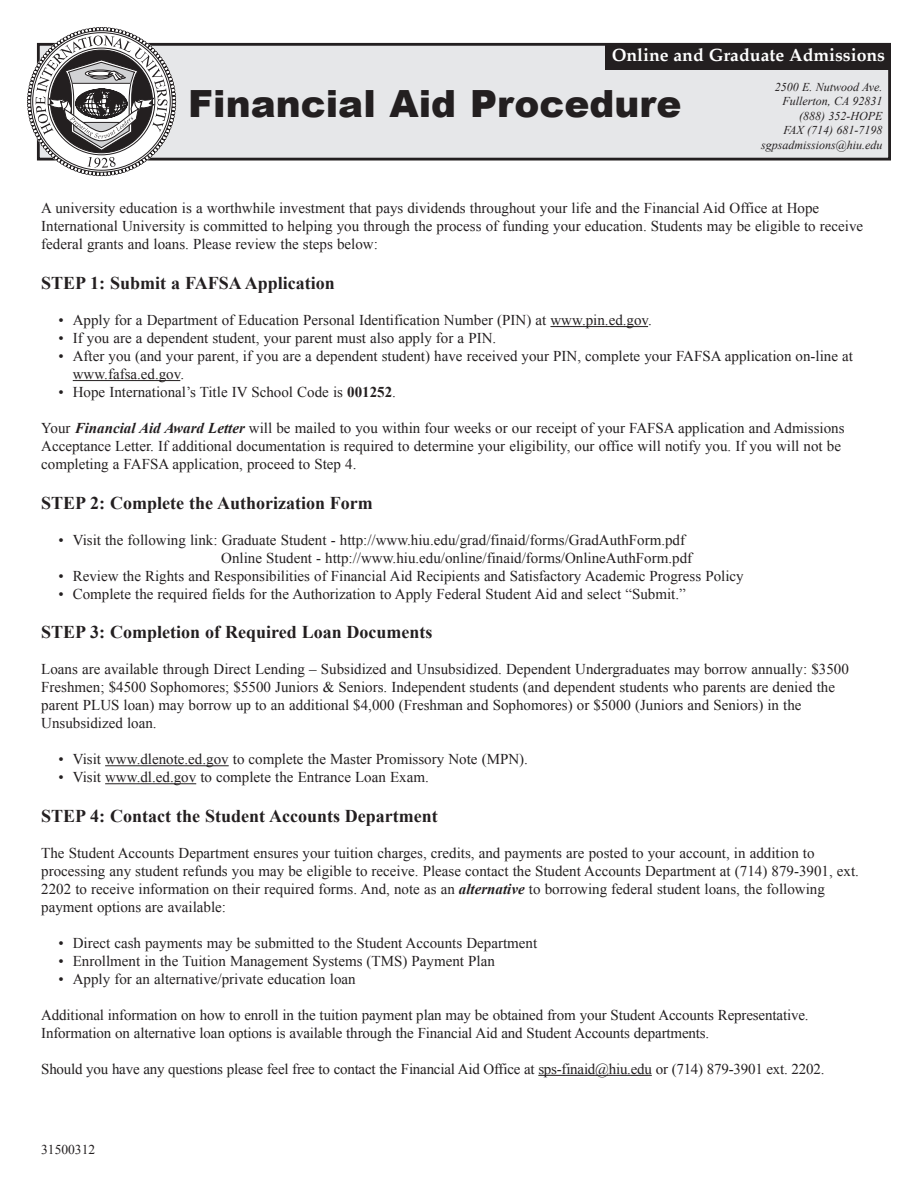
<style>
.page{position:relative;width:918px;height:1188px;background:#fff}
.page>*{position:absolute;margin:0;border:0;box-sizing:border-box;transform-origin:0 0}
.t1{font:900 37.5px "Arial";color:#231f20}
.Body_text{font:700 18px "Times New Roman";color:#231f20}
.t2{font:700 17.7px "Palatino";color:#fff}
.Body_text-2{font:15px/18px "Times New Roman";color:#231f20}
.level_1{font:15px/18px "Times New Roman";color:#231f20}
.t3{font:13.5px "Times New Roman";color:#231f20}
.t4{font:italic 12px "Times New Roman";color:#231f20}
.s1{font-weight:700}
.s2{font-weight:700;font-style:italic}
</style>
<div class="page">
<hr style="left:550px;top:326px;width:98px;height:1px;background:#231f20">
<hr style="left:73px;top:380px;width:107px;height:1px;background:#231f20">
<hr style="left:105px;top:765px;width:124px;height:1px;background:#231f20">
<hr style="left:105px;top:783px;width:91px;height:1px;background:#231f20">
<hr style="left:538px;top:1075px;width:114px;height:1px;background:#231f20">
<div style="left:38px;top:44px;width:852px;height:115px;background:#e6e7e9"></div>
<div style="left:37px;top:43px;width:854px;height:118px;border:3px solid #231f20"></div>
<div style="left:606px;top:44px;width:285px;height:26px;background:#231f20"></div>
<svg style="left:27px;top:27px;width:149px;height:149px"></svg>
<p class="t2" style="left:612px;top:40px;width:275px">Online and Graduate Admissions</p>
<p class="t4" style="left:775px;top:79px;width:109px">2500 E. Nutwood Ave.</p>
<p class="t4" style="left:783px;top:93px;width:102px">Fullerton, CA 92831</p>
<p class="t4" style="left:799px;top:108px;width:85px">(888) 352-HOPE</p>
<p class="t4" style="left:784px;top:122px;width:101px">FAX (714) 681-7198</p>
<p class="t4" style="left:761px;top:136px;width:123px">sgpsadmissions@hiu.edu</p>
<p class="t1" style="left:188px;top:77px;width:495px">Financial Aid Procedure</p>
<p class="Body_text-2" style="left:41px;top:199px;width:823px">A university education is a worthwhile investment that pays dividends throughout your life and the Financial Aid Office at Hope<br>International University is committed to helping you through the process of funding your education. Students may be eligible to receive federal grants and loans. Please review the steps below:</p>
<p class="Body_text" style="left:41px;top:270px;width:295px">STEP 1: Submit a FAFSA Application</p>
<p class="level_1" style="left:58px;top:311px;width:595px">• Apply for a Department of Education Personal Identification Number (PIN) at www.pin.ed.gov.</p>
<p class="level_1" style="left:58px;top:329px;width:439px">• If you are a dependent student, your parent must also apply for a PIN.</p>
<p class="level_1" style="left:73px;top:347px;width:782px;text-indent:-14px">• After you (and your parent, if you are a dependent student) have received your PIN, complete your FAFSA application on-line at www.fafsa.ed.gov.</p>
<p class="level_1" style="left:58px;top:383px;width:339px">• Hope International’s Title IV School Code is <span class="s1">001252</span>.</p>
<p class="level_1" style="left:41px;top:419px;width:805px">Your <span class="s2">Financial Aid Award Letter</span> will be mailed to you within four weeks or our receipt of your FAFSA application and Admissions<br>Acceptance Letter. If additional documentation is required to determine your eligibility, our office will notify you. If you will not be completing a FAFSA application, proceed to Step 4.</p>
<p class="Body_text" style="left:41px;top:490px;width:333px">STEP 2: Complete the Authorization Form</p>
<p class="level_1" style="left:221px;top:530px;width:472px;text-indent:-163px">• Visit the following link: Graduate Student - http://www.hiu.edu/grad/finaid/forms/GradAuthForm.pdf<br>Online Student - http://www.hiu.edu/online/finaid/forms/OnlineAuthForm.pdf</p>
<p class="level_1" style="left:58px;top:566px;width:687px">• Review the Rights and Responsibilities of Financial Aid Recipients and Satisfactory Academic Progress Policy</p>
<p class="level_1" style="left:58px;top:584px;width:629px">• Complete the required fields for the Authorization to Apply Federal Student Aid and select “Submit.”</p>
<p class="Body_text" style="left:41px;top:620px;width:393px">STEP 3: Completion of Required Loan Documents</p>
<p class="Body_text-2" style="left:41px;top:660px;width:809px">Loans are available through Direct Lending – Subsidized and Unsubsidized. Dependent Undergraduates may borrow annually: $3500<br>Freshmen; $4500 Sophomores; $5500 Juniors &amp; Seniors. Independent students (and dependent students who parents are denied the parent PLUS loan) may borrow up to an additional $4,000 (Freshman and Sophomores) or $5000 (Juniors and Seniors) in the Unsubsidized loan.</p>
<p class="level_1" style="left:58px;top:750px;width:471px">• Visit www.dlenote.ed.gov to complete the Master Promissory Note (MPN).</p>
<p class="level_1" style="left:58px;top:768px;width:372px">• Visit www.dl.ed.gov to complete the Entrance Loan Exam.</p>
<p class="Body_text" style="left:41px;top:803px;width:398px">STEP 4: Contact the Student Accounts Department</p>
<p class="Body_text-2" style="left:41px;top:843px;width:819px">The Student Accounts Department ensures your tuition charges, credits, and payments are posted to your account, in addition to processing any student refunds you may be eligible to receive. Please contact the Student Accounts Department at (714) 879-3901, ext.<br>2202 to receive information on their required forms. And, note as an <span class="s2">alternative</span> to borrowing federal student loans, the following payment options are available:</p>
<p class="level_1" style="left:58px;top:933px;width:480px">• Direct cash payments may be submitted to the Student Accounts Department</p>
<p class="level_1" style="left:58px;top:951px;width:438px">• Enrollment in the Tuition Management Systems (TMS) Payment Plan</p>
<p class="level_1" style="left:58px;top:969px;width:299px">• Apply for an alternative/private education loan</p>
<p class="Body_text-2" style="left:41px;top:1005px;width:769px">Additional information on how to enroll in the tuition payment plan may be obtained from your Student Accounts Representative.<br>Information on alternative loan options is available through the Financial Aid and Student Accounts departments.</p>
<p class="Body_text-2" style="left:41px;top:1059px;width:785px">Should you have any questions please feel free to contact the Financial Aid Office at sps-finaid@hiu.edu or (714) 879-3901 ext. 2202.</p>
<p class="t3" style="left:41px;top:1141px;width:55px">31500312</p>
</div>
